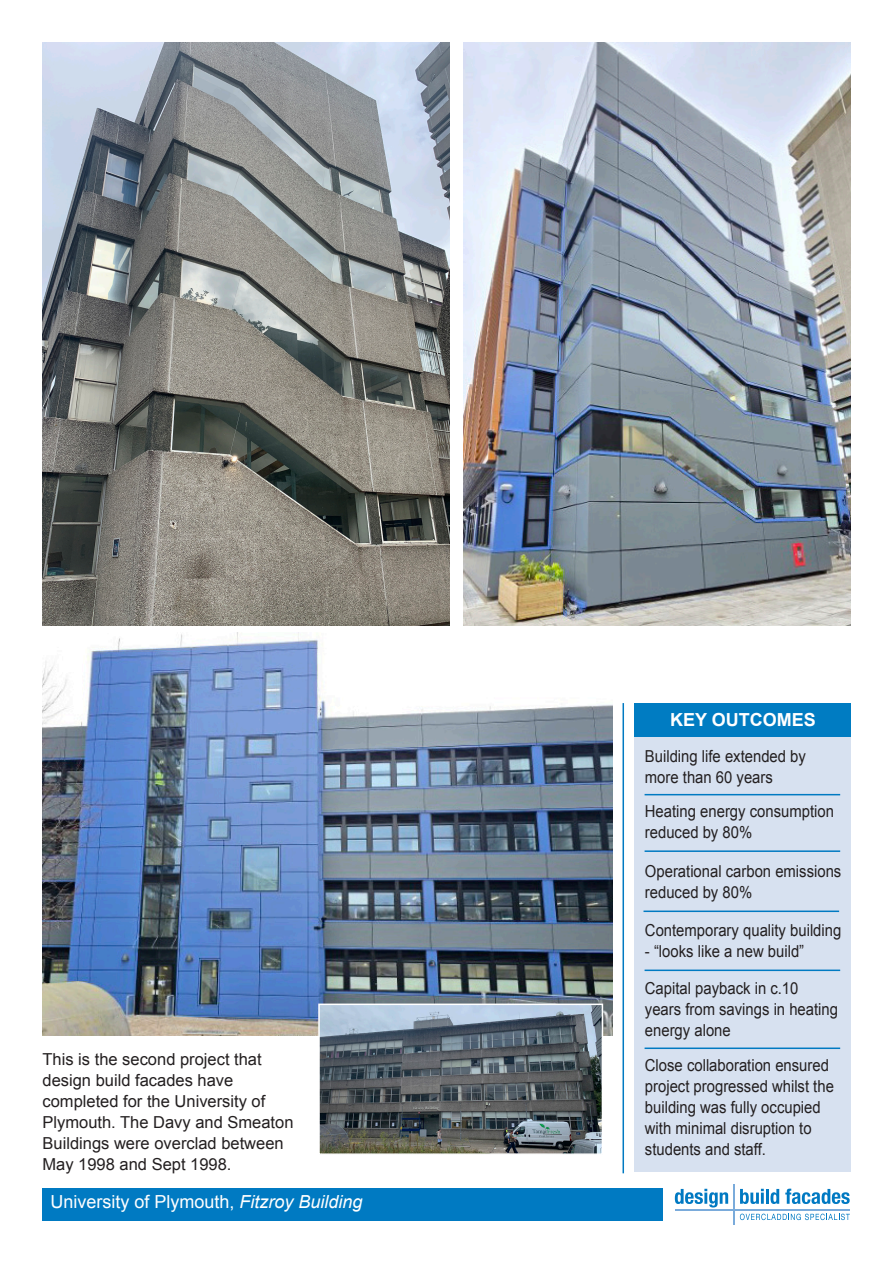
<style>
.page{position:relative;width:893px;height:1263px;background:#fff}
.page>*{position:absolute;margin:0;border:0;box-sizing:border-box;transform-origin:0 0}
.t1{font:18px "Arial";color:#fff}
.t2{font:700 18px "Arial";color:#fff}
.t3{font:16.5px/21px "Arial";color:#231f20;scale:.9 1}
.t4{font:16.5px/21px "Arial";color:#231f20}
.s1{font-style:italic}
</style>
<div class="page">
<img style="left:463px;top:43px;width:387px;height:582px">
<div style="left:634px;top:703px;width:216px;height:469px;background:#d7e1f0"></div>
<hr style="left:622px;top:703px;width:2px;height:470px;background:#007ac2">
<div style="left:634px;top:703px;width:216px;height:34px;background:#007cc2"></div>
<hr style="left:643px;top:910px;width:196px;height:2px;background:#007ac2">
<div style="left:43px;top:1188px;width:620px;height:32px;background:#007ac2"></div>
<svg style="left:675px;top:1189px;width:53px;height:18px"></svg>
<svg style="left:740px;top:1189px;width:24px;height:15px"></svg>
<hr style="left:766px;top:1189px;width:3px;height:15px;background:#0079c2">
<svg style="left:770px;top:1189px;width:9px;height:15px"></svg>
<svg style="left:785px;top:1188px;width:65px;height:16px"></svg>
<hr style="left:675px;top:1209px;width:175px;height:2px;background:#7aabdb">
<svg style="left:740px;top:1214px;width:110px;height:6px"></svg>
<hr style="left:733px;top:1184px;width:2px;height:41px;background:#7aabdb">
<img style="left:43px;top:632px;width:569px;height:403px">
<img style="left:321px;top:1006px;width:279px;height:146px">
<div style="left:318px;top:1003px;width:285px;height:152px;border:2px solid #fff"></div>
<img style="left:43px;top:43px;width:406px;height:582px">
<hr style="left:645px;top:850px;width:195px;height:2px;background:#007ac2">
<hr style="left:645px;top:969px;width:195px;height:2px;background:#007ac2">
<hr style="left:645px;top:794px;width:195px;height:1px;background:#007ac2">
<hr style="left:645px;top:1047px;width:195px;height:2px;background:#007ac2">
<p class="t4" style="left:43px;top:1049px;width:252px">This is the second project that design build facades have completed for the University of<br>Plymouth. The Davy and Smeaton<br>Buildings were overclad between<br>May 1998 and Sept 1998.</p>
<p class="t1" style="left:50px;top:1190px;width:314px">University of Plymouth, <span class="s1">Fitzroy Building</span></p>
<p class="t2" style="left:670px;top:707px;width:147px">KEY OUTCOMES</p>
<p class="t3" style="left:645px;top:746px;width:180px">Building life extended by more than 60 years</p>
<p class="t3" style="left:645px;top:801px;width:212px">Heating energy consumption reduced by 80%</p>
<p class="t3" style="left:645px;top:861px;width:220px">Operational carbon emissions reduced by 80%</p>
<p class="t3" style="left:645px;top:920px;width:220px">Contemporary quality building</p>
<p class="t3" style="left:645px;top:941px;width:178px">- “looks like a new build”</p>
<p class="t3" style="left:645px;top:978px;width:216px">Capital payback in c.10 years from savings in heating energy alone</p>
<p class="t3" style="left:645px;top:1055px;width:211px">Close collaboration ensured project progressed whilst the building was fully occupied with minimal disruption to students and staff.</p>
</div>
